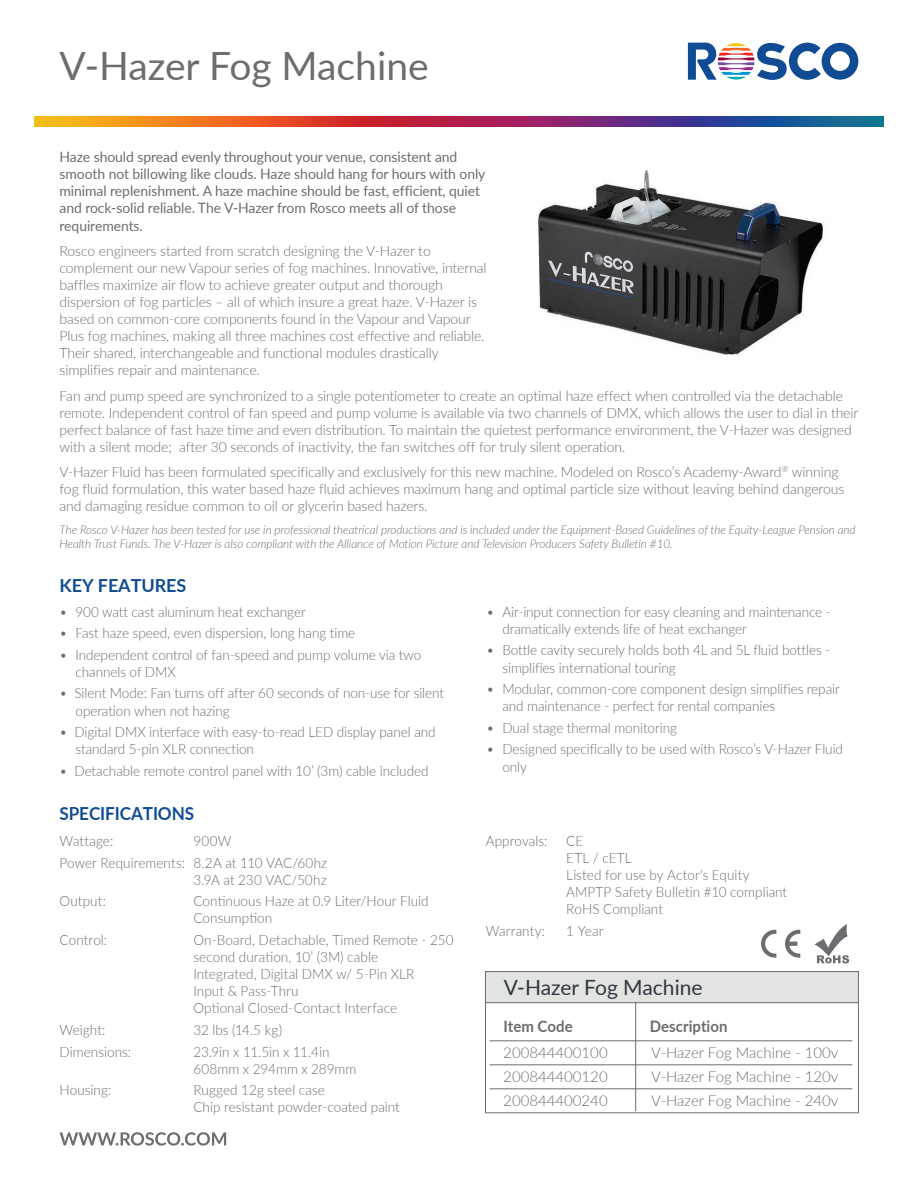
<style>
.page{position:relative;width:918px;height:1188px;background:#fff}
.page>*{position:absolute;margin:0;border:0;box-sizing:border-box;transform-origin:0 0}
.t1{font:39px "Lato";color:#6c6d70}
.t2{font:21px "Lato";color:#323640}
.t3{font:700 18px "Lato";letter-spacing:-.005em;color:#0f4c93;scale:.95 1}
.t4{font:700 18px "Lato";letter-spacing:-.005em;color:#0f4c93}
.t5{font:700 15.75px "Lato";color:#6c6d70;scale:.95 1}
.t6{font:300 15px/24px "Lato";color:#6c6d70;text-align:justify}
.t7{font:300 14.25px/17.1px "Lato";letter-spacing:-.005em;color:#6c6d70;scale:.95 1}
.t8{font:300 14.25px/17.1px "Lato";letter-spacing:-.005em;color:#6c6d70}
.t9{font:14.25px/17.1px "Lato";letter-spacing:-.005em;color:#6c6d70}
.t10{font:italic 300 12px/14.4px "Lato";letter-spacing:-.005em;color:#6c6d70}
</style>
<div class="page">
<svg style="left:688px;top:43px;width:170px;height:37px"></svg>
<img style="left:35px;top:117px;width:848px;height:9px">
<svg style="left:60px;top:1132px;width:166px;height:14px"></svg>
<div style="left:485px;top:972px;width:373px;height:31px;background:#e2e4e2"></div>
<div style="left:485px;top:971px;width:374px;height:142px;border:1px solid #6c6d70"></div>
<hr style="left:635px;top:1002px;width:1px;height:109px;background:#6c6d70">
<hr style="left:489px;top:1041px;width:363px;height:1px;background:#6c6d70">
<hr style="left:489px;top:1065px;width:363px;height:1px;background:#6c6d70">
<hr style="left:489px;top:1089px;width:363px;height:1px;background:#6c6d70">
<hr style="left:485px;top:1002px;width:373px;height:1px;background:#6c6d70">
<svg style="left:761px;top:930px;width:15px;height:28px"></svg>
<svg style="left:785px;top:930px;width:15px;height:28px"></svg>
<svg style="left:814px;top:924px;width:35px;height:39px"></svg>
<img style="left:538px;top:169px;width:286px;height:187px">
<h1 class="t1" style="left:60px;top:38px;width:371px">V-Hazer Fog Machine</h1>
<p class="t9" style="left:60px;top:148px;width:427px">Haze should spread evenly throughout your venue, consistent and smooth not billowing like clouds. Haze should hang for hours with only minimal replenishment. A haze machine should be fast, efficient, quiet and rock-solid reliable. The V-Hazer from Rosco meets all of those requirements.</p>
<p class="t8" style="left:60px;top:242px;width:429px">Rosco engineers started from scratch designing the V-Hazer to complement our new Vapour series of fog machines. Innovative, internal baffles maximize air flow to achieve greater output and thorough dispersion of fog particles – all of which insure a great haze. V-Hazer is based on common-core components found in the Vapour and Vapour Plus fog machines, making all three machines cost effective and reliable.<br>Their shared, interchangeable and functional modules drastically simplifies repair and maintenance.</p>
<p class="t8" style="left:60px;top:386px;width:800px">Fan and pump speed are synchronized to a single potentiometer to create an optimal haze effect when controlled via the detachable remote. Independent control of fan speed and pump volume is available via two channels of DMX, which allows the user to dial in their perfect balance of fast haze time and even distribution. To maintain the quietest performance environment, the V-Hazer was designed with a silent mode; after 30 seconds of inactivity, the fan switches off for truly silent operation.</p>
<p class="t8" style="left:60px;top:463px;width:786px">V-Hazer Fluid has been formulated specifically and exclusively for this new machine. Modeled on Rosco’s Academy-Award<sup>®</sup> winning fog fluid formulation, this water based haze fluid achieves maximum hang and optimal particle size without leaving behind dangerous and damaging residue common to oil or glycerin based hazers.</p>
<p class="t10" style="left:60px;top:522px;width:798px">The Rosco V-Hazer has been tested for use in professional theatrical productions and is included under the Equipment-Based Guidelines of the Equity-League Pension and<br>Health Trust Funds. The V-Hazer is also compliant with the Alliance of Motion Picture and Television Producers Safety Bulletin #10.</p>
<p class="t4" style="left:60px;top:572px;width:128px">KEY FEATURES</p>
<p class="t7" style="left:60px;top:602px;width:261px">• 900 watt cast aluminum heat exchanger</p>
<p class="t7" style="left:60px;top:624px;width:313px">• Fast haze speed, even dispersion, long hang time</p>
<p class="t7" style="left:76px;top:646px;width:365px;text-indent:-16px">• Independent control of fan-speed and pump volume via two channels of DMX</p>
<p class="t7" style="left:76px;top:684px;width:390px;text-indent:-16px">• Silent Mode: Fan turns off after 60 seconds of non-use for silent operation when not hazing</p>
<p class="t7" style="left:76px;top:723px;width:381px;text-indent:-16px">• Digital DMX interface with easy-to-read LED display panel and standard 5-pin XLR connection</p>
<p class="t7" style="left:60px;top:762px;width:390px">• Detachable remote control panel with 10’ (3m) cable included</p>
<p class="t3" style="left:60px;top:801px;width:143px">SPECIFICATIONS</p>
<p class="t7" style="left:60px;top:832px;width:58px">Wattage:</p>
<p class="t7" style="left:60px;top:830px;width:283px;line-height:21.6px;text-indent:134px">900W<br>Power Requirements: 8.2A at 110 VAC/60hz</p>
<p class="t7" style="left:193px;top:870px;width:142px">3.9A at 230 VAC/50hz</p>
<p class="t7" style="left:60px;top:892px;width:50px">Output:</p>
<p class="t7" style="left:193px;top:892px;width:249px">Continuous Haze at 0.9 Liter/Hour Fluid<br>Consumption</p>
<p class="t7" style="left:60px;top:931px;width:51px">Control:</p>
<p class="t7" style="left:193px;top:931px;width:276px">On-Board, Detachable, Timed Remote - 250 second duration, 10’ (3M) cable<br>Integrated, Digital DMX w/ 5-Pin XLR<br>Input &amp; Pass-Thru<br>Optional Closed-Contact Interface</p>
<p class="t7" style="left:60px;top:1021px;width:50px">Weight:</p>
<p class="t7" style="left:193px;top:1021px;width:95px">32 lbs (14.5 kg)</p>
<p class="t7" style="left:60px;top:1042px;width:77px">Dimensions:</p>
<p class="t7" style="left:193px;top:1042px;width:173px">23.9in x 11.5in x 11.4in<br>608mm x 294mm x 289mm</p>
<p class="t7" style="left:60px;top:1081px;width:56px">Housing:</p>
<p class="t7" style="left:193px;top:1081px;width:219px">Rugged 12g steel case<br>Chip resistant powder-coated paint</p>
<p class="t7" style="left:502px;top:603px;width:347px;text-indent:-16px">• Air-input connection for easy cleaning and maintenance - dramatically extends life of heat exchanger</p>
<p class="t7" style="left:502px;top:641px;width:347px;text-indent:-16px">• Bottle cavity securely holds both 4L and 5L fluid bottles - simplifies international touring</p>
<p class="t7" style="left:502px;top:680px;width:357px;text-indent:-16px">• Modular, common-core component design simplifies repair and maintenance - perfect for rental companies</p>
<p class="t7" style="left:486px;top:719px;width:202px">• Dual stage thermal monitoring</p>
<p class="t7" style="left:502px;top:740px;width:360px;text-indent:-16px">• Designed specifically to be used with Rosco’s V-Hazer Fluid only</p>
<p class="t7" style="left:486px;top:832px;width:66px">Approvals:</p>
<p class="t7" style="left:566px;top:832px;width:234px">CE<br>ETL / cETL<br>Listed for use by Actor's Equity<br>AMPTP Safety Bulletin #10 compliant<br>RoHS Compliant</p>
<p class="t7" style="left:486px;top:922px;width:64px">Warranty:</p>
<p class="t7" style="left:566px;top:922px;width:41px">1 Year</p>
<h2 class="t2" style="left:504px;top:972px;width:200px">V-Hazer Fog Machine</h2>
<p class="t5" style="left:503px;top:1014px;width:74px">Item Code</p>
<p class="t5" style="left:650px;top:1014px;width:83px">Description</p>
<p class="t6" style="left:503px;top:1040px;width:106px">200844400100<br>200844400120<br>200844400240</p>
<p class="t6" style="left:651px;top:1040px;width:189px">V-Hazer Fog Machine - 100v V-Hazer Fog Machine - 120v V-Hazer Fog Machine - 240v</p>
</div>
